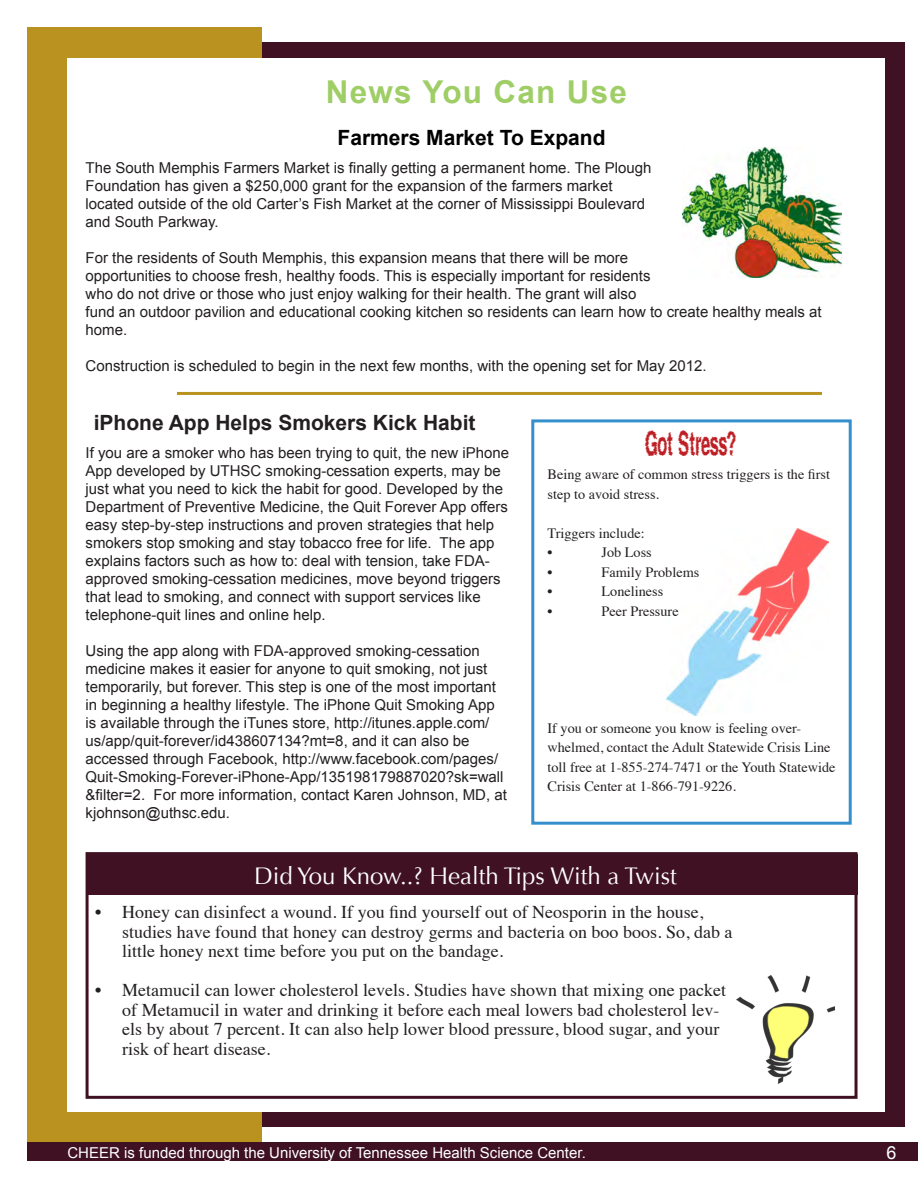
<style>
.page{position:relative;width:918px;height:1188px;background:#fff}
.page>*{position:absolute;margin:0;border:0;box-sizing:border-box;transform-origin:0 0}
.t1{font:700 31.5px "Arial";letter-spacing:.04em;color:#9fce67}
.t2{font:30px "Shock";color:#be1f24}
.t3{font:24px "Optima";color:#fff}
.t4{font:700 21px "Arial";color:#231f20}
.t5{font:700 21px "Arial";color:#020000}
.t6{font:18px/19.5px "Times";color:#231f20}
.t7{font:18px "Arial";color:#fff}
.t8{font:15px/18px "Arial";color:#231f20}
.t9{font:15px "Arial";color:#fff}
.t10{font:14.25px/19.5px "Times";color:#231f20}
</style>
<div class="page">
<div style="left:57px;top:42px;width:848px;height:1084px;background:#3f1122"></div>
<div style="left:27px;top:27px;width:234px;height:1134px;background:#b99220"></div>
<div style="left:68px;top:58px;width:817px;height:1054px;background:#fff"></div>
<div style="left:27px;top:1142px;width:891px;height:19px;background:#3f1122"></div>
<img style="left:683px;top:148px;width:159px;height:129px">
<hr style="left:177px;top:392px;width:645px;height:3px;background:#b99220">
<div style="left:86px;top:854px;width:772px;height:41px;background:#3f1122"></div>
<div style="left:86px;top:852px;width:772px;height:247px;border:3px solid #3f1122"></div>
<img style="left:736px;top:975px;width:98px;height:109px">
<div style="left:531px;top:419px;width:321px;height:406px;border:3px solid #368fcd"></div>
<img style="left:667px;top:528px;width:161px;height:188px">
<p class="t1" style="left:326px;top:71px;width:303px">News You Can Use</p>
<p class="t5" style="left:338px;top:124px;width:270px">Farmers Market To Expand</p>
<p class="t8" style="left:86px;top:159px;width:567px">The South Memphis Farmers Market is finally getting a permanent home. The Plough Foundation has given a $250,000 grant for the expansion of the farmers market located outside of the old Carter’s Fish Market at the corner of Mississippi Boulevard and South Parkway.</p>
<p class="t8" style="left:86px;top:249px;width:738px">For the residents of South Memphis, this expansion means that there will be more<br>opportunities to choose fresh, healthy foods. This is especially important for residents<br>who do not drive or those who just enjoy walking for their health. The grant will also<br>fund an outdoor pavilion and educational cooking kitchen so residents can learn how to create healthy meals at home.</p>
<p class="t8" style="left:86px;top:357px;width:623px">Construction is scheduled to begin in the next few months, with the opening set for May 2012.</p>
<p class="t4" style="left:94px;top:408px;width:383px">iPhone App Helps Smokers Kick Habit</p>
<p class="t8" style="left:86px;top:444px;width:425px">If you are a smoker who has been trying to quit, the new iPhone App developed by UTHSC smoking-cessation experts, may be just what you need to kick the habit for good. Developed by the Department of Preventive Medicine, the Quit Forever App offers easy step-by-step instructions and proven strategies that help smokers stop smoking and stay tobacco free for life. The app explains factors such as how to: deal with tension, take FDA&shy;approved smoking-cessation medicines, move beyond triggers that lead to smoking, and connect with support services like telephone-quit lines and online help.</p>
<p class="t8" style="left:86px;top:642px;width:423px">Using the app along with FDA-approved smoking-cessation medicine makes it easier for anyone to quit smoking, not just temporarily, but forever. This step is one of the most important in beginning a healthy lifestyle. The iPhone Quit Smoking App is available through the iTunes store, http://itunes.apple.com/ us/app/quit-forever/id438607134?mt=8, and it can also be accessed through Facebook, http://www.facebook.com/pages/ Quit-Smoking-Forever-iPhone-App/135198179887020?sk=wall &amp;filter=2. For more information, contact Karen Johnson, MD, at kjohnson@uthsc.edu.</p>
<p class="t2" style="left:647px;top:424px;width:91px">GOT STRESS?</p>
<p class="t10" style="left:548px;top:464px;width:284px">Being aware of common stress triggers is the first step to avoid stress.</p>
<p class="t10" style="left:548px;top:522px;width:99px">Triggers include:</p>
<p class="t10" style="left:548px;top:542px;width:6px">•</p>
<p class="t10" style="left:602px;top:542px;width:52px">Job Loss</p>
<p class="t10" style="left:548px;top:561px;width:6px">•</p>
<p class="t10" style="left:602px;top:561px;width:99px">Family Problems</p>
<p class="t10" style="left:548px;top:581px;width:6px">•</p>
<p class="t10" style="left:602px;top:581px;width:63px">Loneliness</p>
<p class="t10" style="left:548px;top:600px;width:6px">•</p>
<p class="t10" style="left:602px;top:600px;width:79px">Peer Pressure</p>
<p class="t10" style="left:548px;top:717px;width:289px">If you or someone you know is feeling over&shy;whelmed, contact the Adult Statewide Crisis Line toll free at 1-855-274-7471 or the Youth Statewide Crisis Center at 1-866-791-9226.</p>
<p class="t3" style="left:254px;top:862px;width:424px">Did You Know..? Health Tips With a Twist</p>
<p class="t6" style="left:122px;top:901px;width:612px;text-indent:-27px">• Honey can disinfect a wound. If you find yourself out of Neosporin in the house, studies have found that honey can destroy germs and bacteria on boo boos. So, dab a little honey next time before you put on the bandage.</p>
<p class="t6" style="left:122px;top:979px;width:605px;text-indent:-27px">• Metamucil can lower cholesterol levels. Studies have shown that mixing one packet of Metamucil in water and drinking it before each meal lowers bad cholesterol lev&shy;els by about 7 percent. It can also help lower blood pressure, blood sugar, and your risk of heart disease.</p>
<p class="t9" style="left:68px;top:1143px;width:520px">CHEER is funded through the University of Tennessee Health Science Center.</p>
<p class="t7" style="left:886px;top:1141px;width:12px">6</p>
</div>
